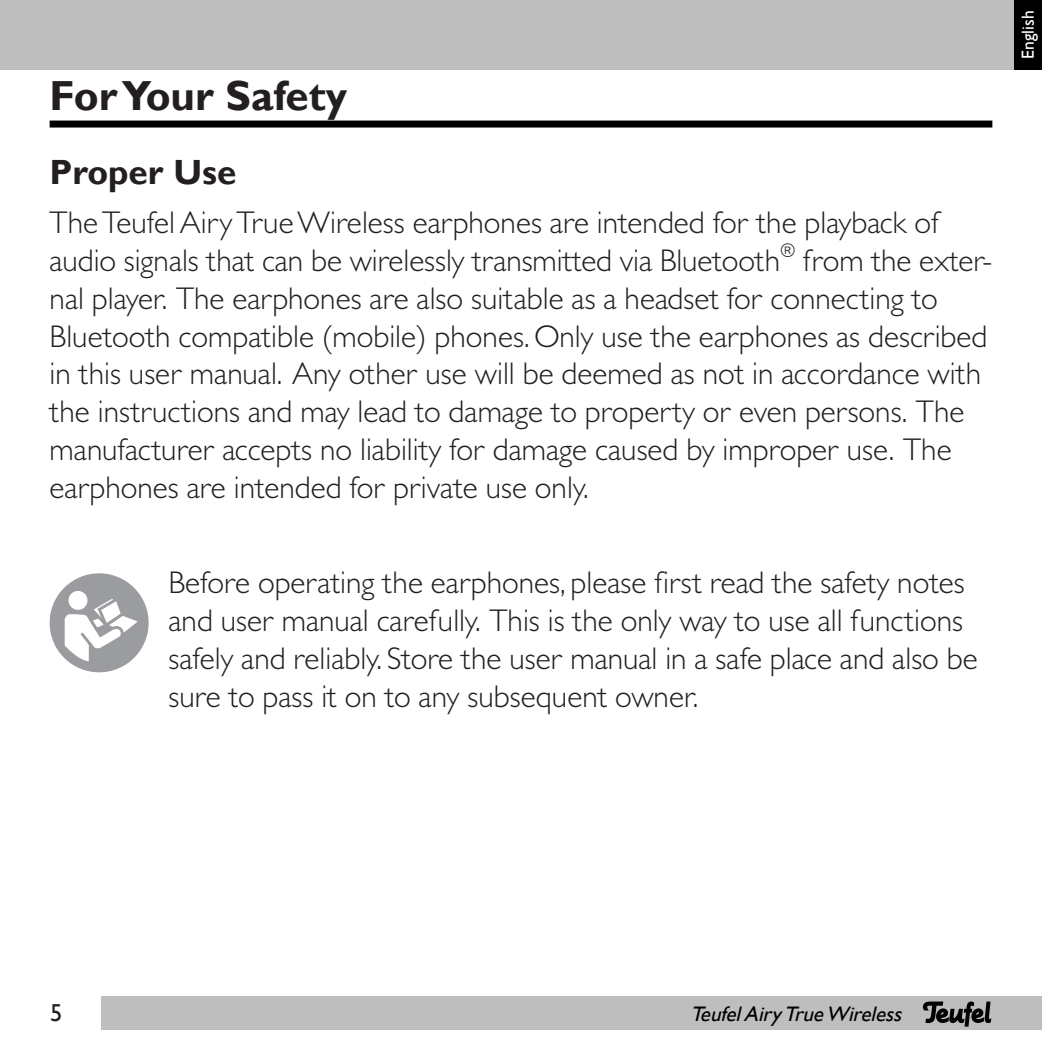
<style>
.page{position:relative;width:1042px;height:1042px;background:#fff}
.page>*{position:absolute;margin:0;border:0;box-sizing:border-box;transform-origin:0 0}
.Heading_1{font:700 42px "Gill Sans";color:#231f20}
.Heading_2{font:700 35px "Gill Sans";color:#231f20}
.Text{font:300 31.5px/37.8px "Gill Sans MT Pro";color:#231f20}
.t1{font:24.5px "Gill Sans";color:#231f20}
.t2{font:italic 21px "Gill Sans";color:#000}
.Text-2{font:300 18.2px "Gill Sans MT Pro";color:#231f20}
.t3{font:17.5px "Gill Sans";color:#fff}
</style>
<div class="page">
<div style="left:0;top:0;width:1015px;height:69px;background:#bebebe"></div>
<div style="left:50px;top:121px;width:942px;height:7px;background:#000"></div>
<div style="left:1014px;top:0;width:28px;height:69px;background:#000"></div>
<div style="left:101px;top:996px;width:941px;height:33px;background:#bebebe"></div>
<svg style="left:923px;top:1001px;width:68px;height:25px"></svg>
<div style="left:50px;top:573px;width:99px;height:99px;background:#9a9c9f;border-radius:50%"></div>
<svg style="left:67px;top:589px;width:22px;height:22px"></svg>
<div style="left:66px;top:588px;width:24px;height:25px;border:3px solid #9a9c9f;border-radius:50%"></div>
<svg style="left:60px;top:593px;width:87px;height:73px"></svg>
<p class="Heading_1" style="left:50px;top:70px;width:299px">For Your Safety</p>
<p class="Heading_2" style="left:50px;top:151px;width:188px">Proper Use</p>
<p class="Text" style="left:50px;top:203px;width:892px">The Teufel Airy True Wireless earphones are intended for the playback of audio signals that can be wirelessly transmitted via Bluetooth</p>
<p class="Text-2" style="left:780px;top:239px;width:16px">®</p>
<p class="Text" style="left:50px;top:241px;width:944px;text-indent:753px">from the exter&shy;nal player. The earphones are also suitable as a headset for connecting to Bluetooth compatible (mobile) phones. Only use the earphones as described in this user manual. Any other use will be deemed as not in accordance with the instructions and may lead to damage to property or even persons. The manufacturer accepts no liability for damage caused by improper use. The earphones are intended for private use only.</p>
<p class="Text" style="left:168px;top:563px;width:811px">Before operating the earphones, please first read the safety notes and user manual carefully. This is the only way to use all functions safely and reliably. Store the user manual in a safe place and also be sure to pass it on to any subsequent owner.</p>
<p class="t3" style="left:1018px;top:59px;width:50px;rotate:-90deg">English</p>
<p class="t1" style="left:50px;top:999px;width:14px">5</p>
<p class="t2" style="left:690px;top:1002px;width:218px">TeufelAiryTrueWireless</p>
</div>
